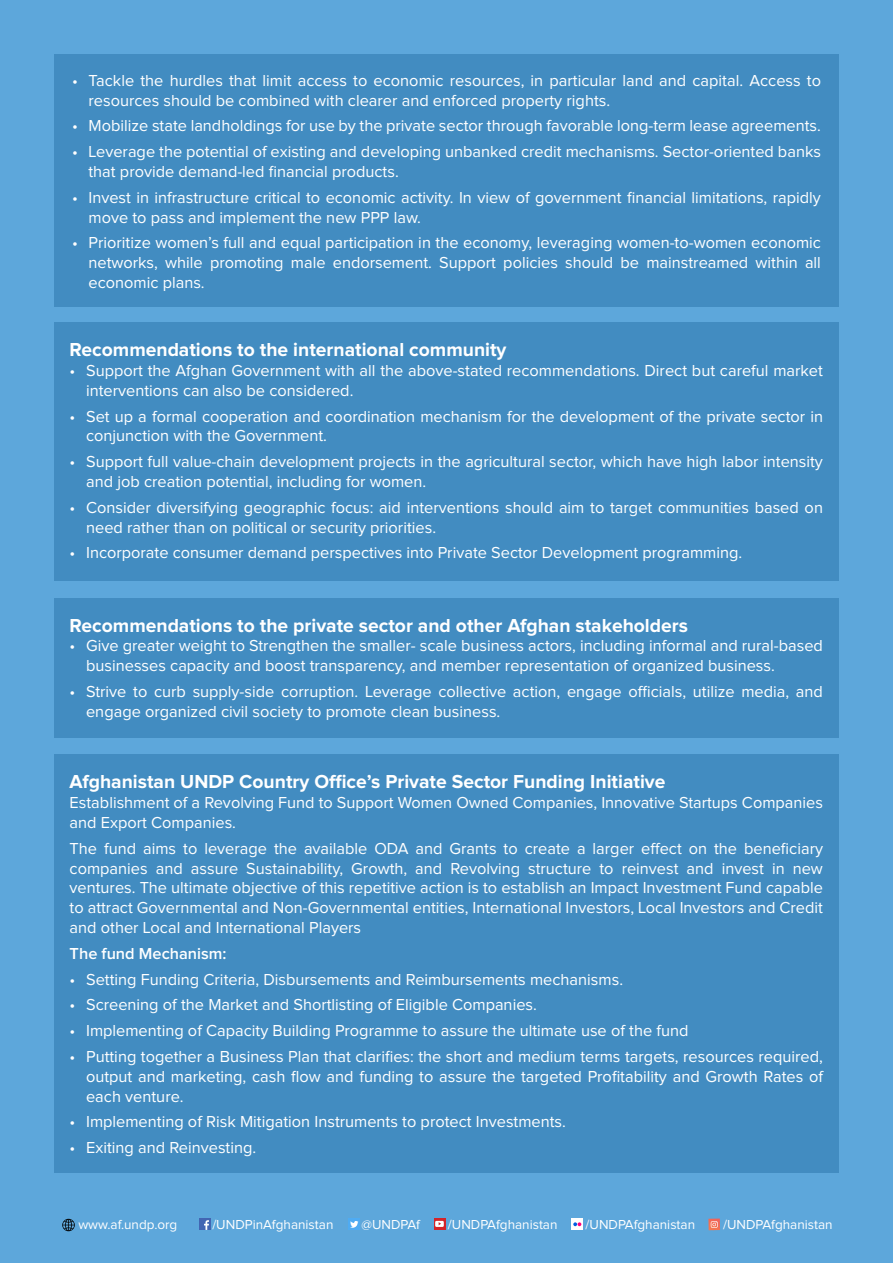
<style>
.page{position:relative;width:893px;height:1263px;background:#5da7db}
.page>*{position:absolute;margin:0;border:0;box-sizing:border-box;transform-origin:0 0}
.t1{font:700 19.5px "Proxima Nova";color:#fff}
.t2{font:16.5px/19.8px "Proxima Nova";color:#fff}
.t3{font:600 16.5px "Proxima Nova";color:#fff}
.t4{font:13.5px "Proxima Nova";color:#fff}
</style>
<div class="page">
<div style="left:54px;top:54px;width:785px;height:252px;background:#428cc1"></div>
<div style="left:54px;top:322px;width:785px;height:259px;background:#428cc1"></div>
<div style="left:54px;top:598px;width:785px;height:139px;background:#428cc1"></div>
<div style="left:54px;top:754px;width:785px;height:419px;background:#428cc1"></div>
<div style="left:199px;top:1218px;width:12px;height:12px;background:#4266b3"></div>
<svg style="left:204px;top:1220px;width:5px;height:10px"></svg>
<div style="left:349px;top:1218px;width:11px;height:12px;background:#4fabf2"></div>
<svg style="left:350px;top:1221px;width:8px;height:7px"></svg>
<svg style="left:434px;top:1218px;width:11px;height:11px"></svg>
<svg style="left:435px;top:1221px;width:9px;height:6px"></svg>
<div style="left:571px;top:1218px;width:12px;height:12px;background:#fff"></div>
<svg style="left:573px;top:1222px;width:8px;height:4px"></svg>
<svg style="left:708px;top:1218px;width:12px;height:12px"></svg>
<svg style="left:62px;top:1219px;width:13px;height:12px"></svg>
<p class="t2" style="left:88px;top:71px;width:734px;text-indent:-16px">• Tackle the hurdles that limit access to economic resources, in particular land and capital. Access to resources should be combined with clearer and enforced property rights.</p>
<p class="t2" style="left:72px;top:117px;width:750px">• Mobilize state landholdings for use by the private sector through favorable long-term lease agreements.</p>
<p class="t2" style="left:88px;top:143px;width:734px;text-indent:-16px">• Leverage the potential of existing and developing unbanked credit mechanisms. Sector-oriented banks that provide demand-led financial products.</p>
<p class="t2" style="left:88px;top:188px;width:734px;text-indent:-16px">• Invest in infrastructure critical to economic activity. In view of government financial limitations, rapidly move to pass and implement the new PPP law.</p>
<p class="t2" style="left:88px;top:234px;width:734px;text-align:justify;text-indent:-16px">• Prioritize women’s full and equal participation in the economy, leveraging women-to-women economic networks, while promoting male endorsement. Support policies should be mainstreamed within all economic plans.</p>
<p class="t1" style="left:70px;top:341px;width:438px">Recommendations to the international community</p>
<p class="t2" style="left:86px;top:361px;width:738px;text-indent:-16px">• Support the Afghan Government with all the above-stated recommendations. Direct but careful market interventions can also be considered.</p>
<p class="t2" style="left:86px;top:407px;width:738px;text-indent:-16px">• Set up a formal cooperation and coordination mechanism for the development of the private sector in conjunction with the Government.</p>
<p class="t2" style="left:86px;top:452px;width:738px;text-indent:-16px">• Support full value-chain development projects in the agricultural sector, which have high labor intensity and job creation potential, including for women.</p>
<p class="t2" style="left:86px;top:498px;width:738px;text-indent:-16px">• Consider diversifying geographic focus: aid interventions should aim to target communities based on need rather than on political or security priorities.</p>
<p class="t2" style="left:70px;top:544px;width:674px">• Incorporate consumer demand perspectives into Private Sector Development programming.</p>
<p class="t1" style="left:70px;top:616px;width:620px">Recommendations to the private sector and other Afghan stakeholders</p>
<p class="t2" style="left:86px;top:637px;width:738px;text-indent:-16px">• Give greater weight to Strengthen the smaller- scale business actors, including informal and rural-based businesses capacity and boost transparency, and member representation of organized business.</p>
<p class="t2" style="left:86px;top:682px;width:738px;text-indent:-16px">• Strive to curb supply-side corruption. Leverage collective action, engage officials, utilize media, and engage organized civil society to promote clean business.</p>
<p class="t1" style="left:70px;top:773px;width:597px">Afghanistan UNDP Country Office’s Private Sector Funding Initiative</p>
<p class="t2" style="left:70px;top:793px;width:755px">Establishment of a Revolving Fund to Support Women Owned Companies, Innovative Startups Companies and Export Companies.</p>
<p class="t2" style="left:70px;top:839px;width:755px;text-align:justify">The fund aims to leverage the available ODA and Grants to create a larger effect on the beneficiary companies and assure Sustainability, Growth, and Revolving structure to reinvest and invest in new ventures. The ultimate objective of this repetitive action is to establish an Impact Investment Fund capable to attract Governmental and Non-Governmental entities, International Investors, Local Investors and Credit and other Local and International Players</p>
<p class="t3" style="left:70px;top:946px;width:158px">The fund Mechanism:</p>
<p class="t2" style="left:70px;top:970px;width:555px">• Setting Funding Criteria, Disbursements and Reimbursements mechanisms.</p>
<p class="t2" style="left:70px;top:996px;width:469px">• Screening of the Market and Shortlisting of Eligible Companies.</p>
<p class="t2" style="left:70px;top:1021px;width:620px">• Implementing of Capacity Building Programme to assure the ultimate use of the fund</p>
<p class="t2" style="left:86px;top:1047px;width:738px;text-align:justify;text-indent:-16px">• Putting together a Business Plan that clarifies: the short and medium terms targets, resources required, output and marketing, cash flow and funding to assure the targeted Profitability and Growth Rates of each venture.</p>
<p class="t2" style="left:70px;top:1113px;width:498px">• Implementing of Risk Mitigation Instruments to protect Investments.</p>
<p class="t2" style="left:70px;top:1138px;width:188px">• Exiting and Reinvesting.</p>
<p class="t4" style="left:78px;top:1218px;width:100px">www.af.undp.org</p>
<p class="t4" style="left:212px;top:1218px;width:123px">/UNDPinAfghanistan</p>
<p class="t4" style="left:361px;top:1218px;width:60px">@UNDPAf</p>
<p class="t4" style="left:448px;top:1218px;width:111px">/UNDPAfghanistan</p>
<p class="t4" style="left:585px;top:1218px;width:111px">/UNDPAfghanistan</p>
<p class="t4" style="left:723px;top:1218px;width:111px">/UNDPAfghanistan</p>
</div>
